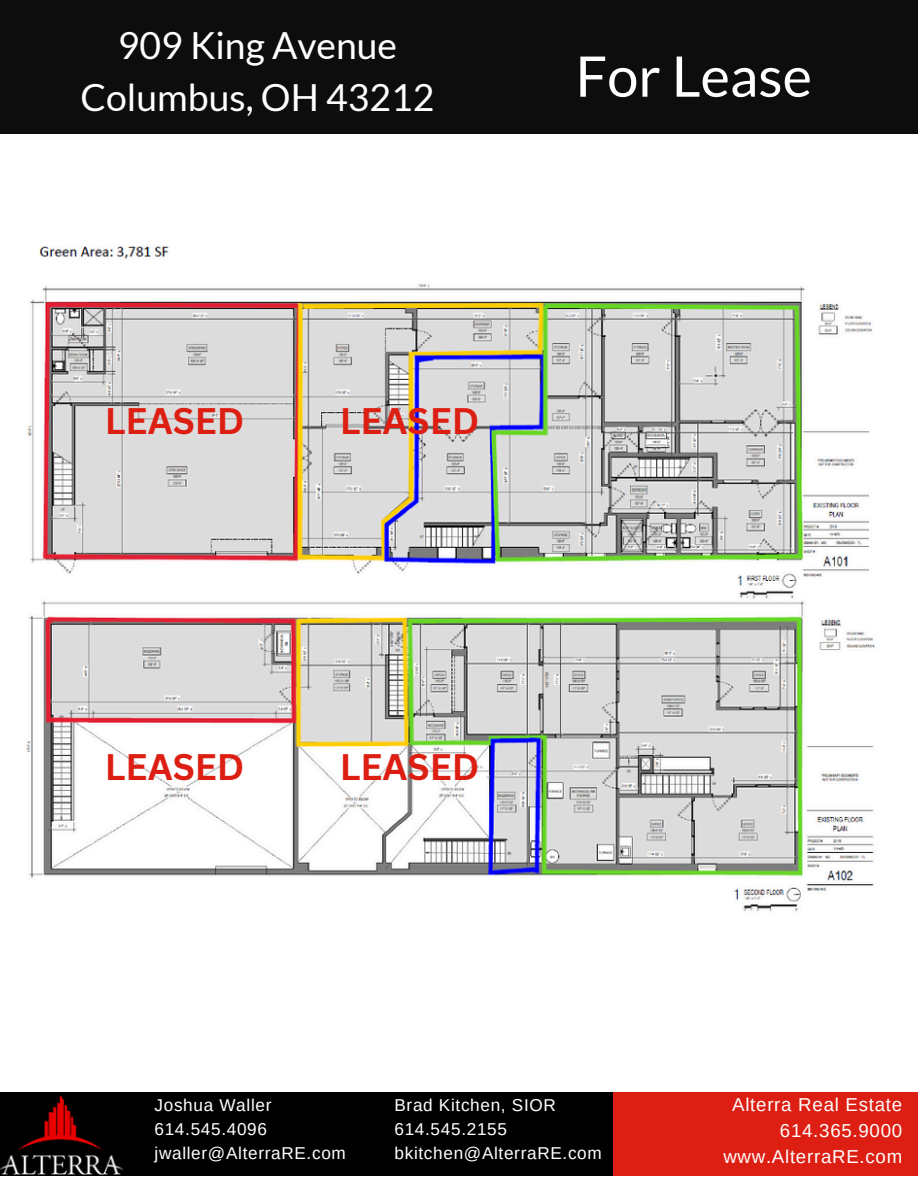
<style>
.page{position:relative;width:918px;height:1188px;background:#fff}
.page>*{position:absolute;margin:0;border:0;box-sizing:border-box;transform-origin:0 0}
.t1{font:55.95px "Lato";color:#fff}
.t2{font:37.35px/51.8px "Lato";color:#fff;text-align:center}
.t3{font:700 36px "Canva Sans";color:#dd1f13}
.t4{font:18.75px "Arimo";letter-spacing:.04em;color:#fff}
.t5{font:17.1px "Arimo";letter-spacing:.04em;color:#fff}
</style>
<div class="page">
<div style="left:0;top:0;width:918px;height:133px;background:#0d0d0d"></div>
<div style="left:0;top:1092px;width:615px;height:83px;background:#000"></div>
<div style="left:614px;top:1092px;width:304px;height:83px;background:#dd1f13"></div>
<img style="left:0;top:1096px;width:124px;height:79px">
<img style="left:26px;top:246px;width:849px;height:666px">
<p class="t2" style="left:81px;top:19px;width:355px">909 King Avenue<br>Columbus, OH 43212</p>
<h2 class="t1" style="left:576px;top:41px;width:238px">For Lease</h2>
<p class="t3" style="left:105px;top:396px;width:141px">LEASED</p>
<p class="t3" style="left:340px;top:396px;width:141px">LEASED</p>
<p class="t3" style="left:105px;top:741px;width:141px">LEASED</p>
<p class="t3" style="left:340px;top:741px;width:141px">LEASED</p>
<p class="t5" style="left:155px;top:1096px;width:118px">Joshua Waller</p>
<p class="t5" style="left:155px;top:1120px;width:114px">614.545.4096</p>
<p class="t5" style="left:155px;top:1143px;width:193px">jwaller@AlterraRE.com</p>
<h2 class="t5" style="left:395px;top:1096px;width:163px">Brad Kitchen, SIOR</h2>
<p class="t5" style="left:395px;top:1120px;width:114px">614.545.2155</p>
<p class="t5" style="left:395px;top:1143px;width:209px">bkitchen@AlterraRE.com</p>
<p class="t4" style="left:732px;top:1094px;width:172px">Alterra Real Estate</p>
<h2 class="t4" style="left:780px;top:1120px;width:124px">614.365.9000</h2>
<h2 class="t4" style="left:723px;top:1146px;width:180px">www.AlterraRE.com</h2>
</div>
